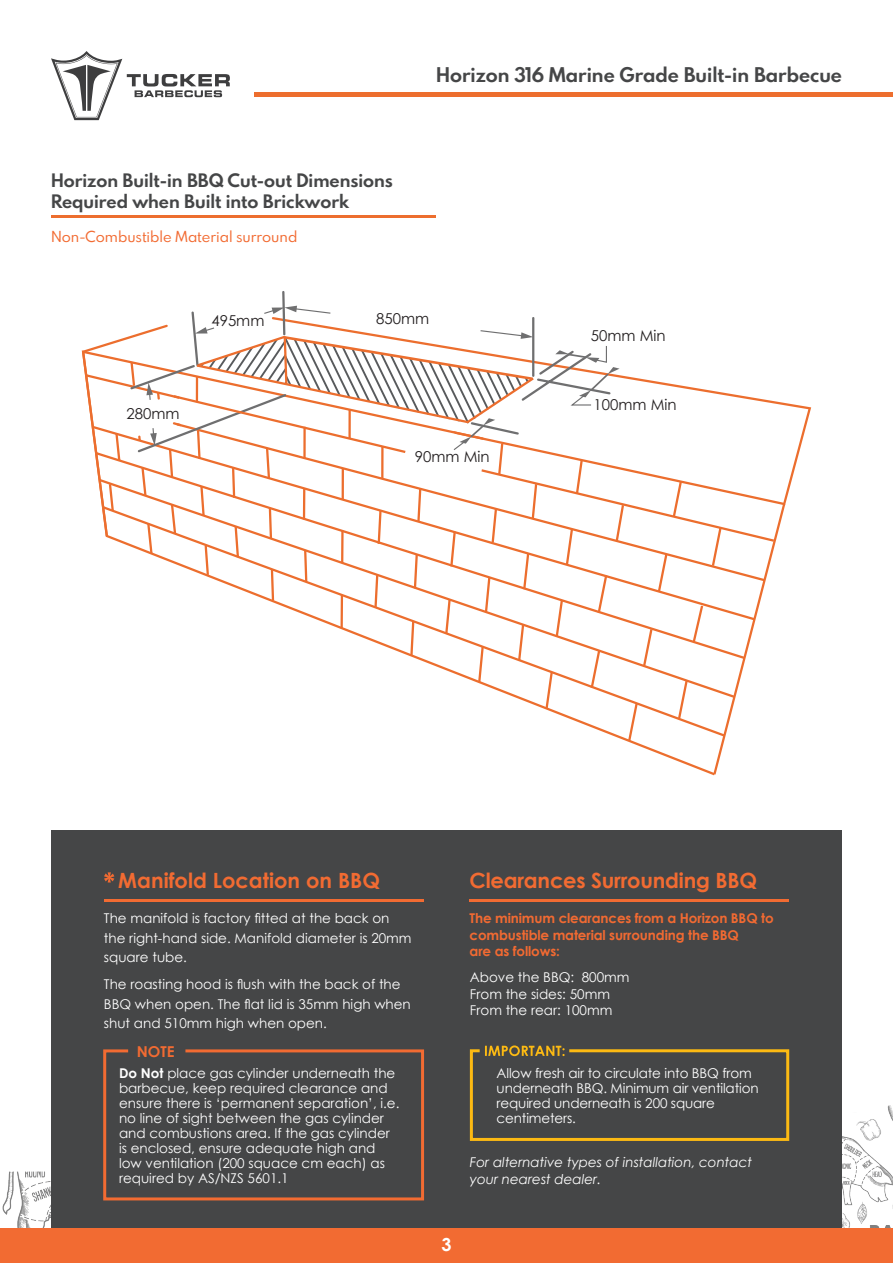
<style>
.page{position:relative;width:893px;height:1263px;background:#fff}
.page>*{position:absolute;margin:0;border:0;box-sizing:border-box;transform-origin:0 0}
.t1{font:700 21px "Century Gothic";letter-spacing:-.01em;color:#f26b32}
.t2{font:700 18px "Spartan MB";color:#454647}
.t3{font:700 18px "Century Gothic";color:#fff}
.t4{font:700 16.5px/21px "Spartan MB";color:#454647}
.t5{font:15px "Century Gothic";color:#231f20}
.t6{font:700 15px "Century Gothic";color:#f26b32}
.t7{font:13.5px/15px "Century Gothic";color:#fff}
.t8{font:700 13.5px/16.5px "Century Gothic";letter-spacing:-.01em;color:#f26a32}
.t9{font:italic 13.5px/16.5px "Century Gothic";color:#fff}
.t10{font:13.5px "Spartan MB";color:#f26b32}
.s1{font-weight:700}
</style>
<div class="page">
<img style="left:2px;top:1105px;width:891px;height:123px">
<div style="left:51px;top:830px;width:791px;height:433px;background:#454647"></div>
<hr style="left:470px;top:899px;width:319px;height:3px;background:#f26b32">
<hr style="left:104px;top:899px;width:319px;height:3px;background:#f26b32">
<svg style="left:82px;top:291px;width:703px;height:483px"></svg>
<div style="left:254px;top:92px;width:639px;height:5px;background:#ed6e2e"></div>
<hr style="left:51px;top:215px;width:385px;height:3px;background:#ed6e2e">
<svg style="left:104px;top:872px;width:10px;height:10px"></svg>
<svg style="left:103px;top:1049px;width:322px;height:152px"></svg>
<svg style="left:469px;top:1045px;width:321px;height:96px"></svg>
<svg style="left:51px;top:51px;width:179px;height:69px"></svg>
<div style="left:0;top:1228px;width:893px;height:35px;background:#f26b32"></div>
<h2 class="t2" style="left:436px;top:61px;width:407px">Horizon 316 Marine Grade Built-in Barbecue</h2>
<p class="t4" style="left:51px;top:169px;width:343px">Horizon Built-in BBQ Cut-out Dimensions<br>Required when Built into Brickwork</p>
<p class="t10" style="left:51px;top:227px;width:248px">Non-Combustible Material surround</p>
<p class="t5" style="left:126px;top:403px;width:55px">280mm</p>
<p class="t5" style="left:211px;top:310px;width:55px">495mm</p>
<p class="t5" style="left:376px;top:308px;width:55px">850mm</p>
<p class="t5" style="left:591px;top:325px;width:76px">50mm Min</p>
<p class="t5" style="left:593px;top:394px;width:85px">100mm Min</p>
<p class="t5" style="left:415px;top:446px;width:76px">90mm Min</p>
<h1 class="t1" style="left:118px;top:864px;width:263px">Manifold Location on BBQ</h1>
<h1 class="t1" style="left:470px;top:864px;width:289px">Clearances Surrounding BBQ</h1>
<p class="t7" style="left:104px;top:908px;width:309px;line-height:19.5px">The manifold is factory fitted at the back on the right-hand side. Manifold diameter is 20mm square tube.</p>
<p class="t7" style="left:104px;top:974px;width:308px;line-height:19.5px">The roasting hood is flush with the back of the<br>BBQ when open. The flat lid is 35mm high when shut and 510mm high when open.</p>
<p class="t6" style="left:137px;top:1040px;width:39px">NOTE</p>
<p class="t7" style="left:119px;top:1066px;width:282px"><span class="s1">Do Not</span> place gas cylinder underneath the barbecue, keep required clearance and ensure there is ‘permanent separation’, i.e. no line of sight between the gas cylinder and combustions area. If the gas cylinder is enclosed, ensure adequate high and low ventilation (200 squace cm each) as required by AS/NZS 5601.1</p>
<p class="t8" style="left:470px;top:909px;width:306px">The minimum clearances from a Horizon BBQ to combustible material surrounding the BBQ<br>are as follows:</p>
<p class="t7" style="left:470px;top:969px;width:161px;line-height:16.5px">Above the BBQ: 800mm<br>From the sides: 50mm<br>From the rear: 100mm</p>
<p class="t7" style="left:497px;top:1066px;width:263px">Allow fresh air to circulate into BBQ from underneath BBQ. Minimum air ventilation required underneath is 200 square centimeters.</p>
<p class="t9" style="left:470px;top:1154px;width:284px">For alternative types of installation, contact your nearest dealer.</p>
<h2 class="t3" style="left:441px;top:1231px;width:12px">3</h2>
</div>
